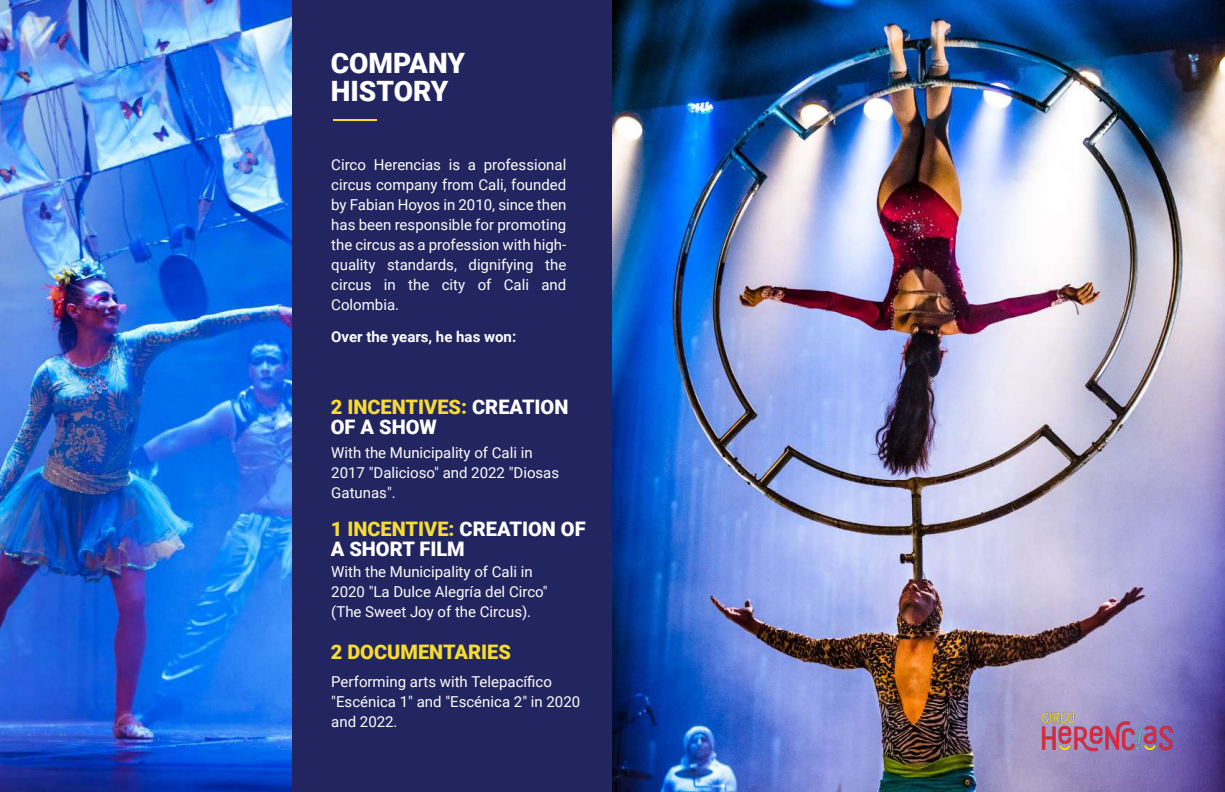
<style>
.page{position:relative;width:1225px;height:792px;background:#fff}
.page>*{position:absolute;margin:0;border:0;box-sizing:border-box;transform-origin:0 0}
.t1{font:900 28px/28px "Roboto";color:#fff}
.t2{font:900 20px/20px "Roboto";color:#fff}
.t3{font:900 20px "Roboto";color:#f6db31}
.t4{font:15px/20px "Roboto";color:#fff}
.t5{font:700 15px "Roboto";color:#fff}
.s1{color:#f6db31}
</style>
<div class="page">
<div style="left:0;top:0;width:1224px;height:792px;background:#222560"></div>
<img style="left:612px;top:0;width:612px;height:792px">
<img style="left:0;top:0;width:291px;height:792px">
<hr style="left:332px;top:119px;width:44px;height:2px;background:#f6db31">
<img style="left:1031px;top:691px;width:164px;height:72px">
<h1 class="t1" style="left:331px;top:52px;width:136px">COMPANY<br>HISTORY</h1>
<p class="t4" style="left:331px;top:157px;width:236px;text-align:justify">Circo Herencias is a professional circus company from Cali, founded by Fabian Hoyos in 2010, since then has been responsible for promoting the circus as a profession with high&shy;quality standards, dignifying the circus in the city of Cali and Colombia.</p>
<p class="t5" style="left:331px;top:331px;width:186px">Over the years, he has won:</p>
<h2 class="t2" style="left:331px;top:399px;width:239px"><span class="s1">2 INCENTIVES:</span> CREATION<br>OF A SHOW</h2>
<p class="t4" style="left:331px;top:445px;width:229px">With the Municipality of Cali in<br>2017 "Dalicioso" and 2022 "Diosas<br>Gatunas".</p>
<h2 class="t2" style="left:331px;top:521px;width:256px"><span class="s1">1 INCENTIVE:</span> CREATION OF<br>A SHORT FILM</h2>
<p class="t4" style="left:331px;top:563px;width:218px">With the Municipality of Cali in<br>2020 "La Dulce Alegría del Circo" (The Sweet Joy of the Circus).</p>
<h2 class="t3" style="left:331px;top:644px;width:182px">2 DOCUMENTARIES</h2>
<p class="t4" style="left:331px;top:673px;width:250px">Performing arts with Telepacífico "Escénica 1" and "Escénica 2" in 2020 and 2022.</p>
</div>
